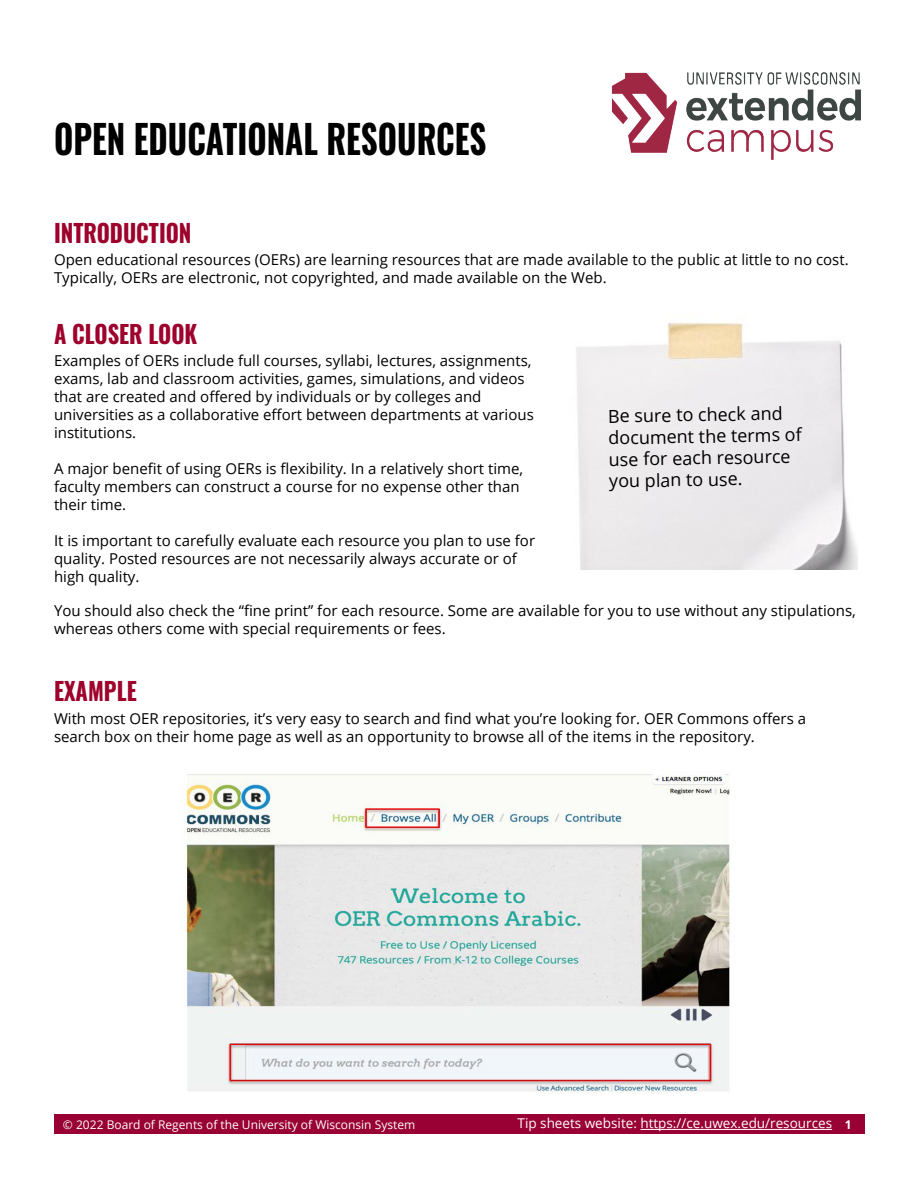
<style>
.page{position:relative;width:918px;height:1188px;background:#fff}
.page>*{position:absolute;margin:0;border:0;box-sizing:border-box;transform-origin:0 0}
.t1{font:700 39.6px "Oswald";color:#000;scale:.83 1}
.t2{font:700 24.75px "Oswald";color:#9e022c;scale:.91 1}
.t3{font:18px/21.6px "Open Sans";color:#000}
.t4{font:15px/18px "Open Sans";color:#000}
.t5{font:13.5px "Open Sans";color:#fff}
.t6{font:12px "Open Sans";color:#fff}
.t7{font:700 12px "Open Sans";color:#fff}
</style>
<div class="page">
<img style="left:611px;top:72px;width:250px;height:88px">
<div style="left:54px;top:1114px;width:810px;height:20px;background:#903"></div>
<img style="left:576px;top:322px;width:282px;height:247px">
<img style="left:181px;top:771px;width:549px;height:322px">
<hr style="left:640px;top:1129px;width:192px;height:1px;background:#fff">
<h1 class="t1" style="left:54px;top:118px;width:523px">OPEN EDUCATIONAL RESOURCES</h1>
<h2 class="t2" style="left:54px;top:220px;width:153px">INTRODUCTION</h2>
<p class="t4" style="left:54px;top:251px;width:796px">Open educational resources (OERs) are learning resources that are made available to the public at little to no cost.<br>Typically, OERs are electronic, not copyrighted, and made available on the Web.</p>
<h2 class="t2" style="left:54px;top:321px;width:159px">A CLOSER LOOK</h2>
<p class="t4" style="left:54px;top:352px;width:481px">Examples of OERs include full courses, syllabi, lectures, assignments, exams, lab and classroom activities, games, simulations, and videos that are created and offered by individuals or by colleges and universities as a collaborative effort between departments at various institutions.</p>
<p class="t4" style="left:54px;top:460px;width:471px">A major benefit of using OERs is flexibility. In a relatively short time, faculty members can construct a course for no expense other than their time.</p>
<p class="t4" style="left:54px;top:532px;width:483px">It is important to carefully evaluate each resource you plan to use for quality. Posted resources are not necessarily always accurate or of high quality.</p>
<p class="t4" style="left:54px;top:601px;width:803px">You should also check the “fine print” for each resource. Some are available for you to use without any stipulations, whereas others come with special requirements or fees.</p>
<p class="t3" style="left:608px;top:405px;width:195px;rotate:-1deg">Be sure to check and document the terms of use for each resource you plan to use.</p>
<h2 class="t2" style="left:54px;top:678px;width:92px">EXAMPLE</h2>
<p class="t4" style="left:54px;top:709px;width:754px">With most OER repositories, it’s very easy to search and find what you’re looking for. OER Commons offers a search box on their home page as well as an opportunity to browse all of the items in the repository.</p>
<p class="t5" style="left:518px;top:1114px;width:316px">Tip sheets website: https://ce.uwex.edu/resources</p>
<p class="t6" style="left:63px;top:1116px;width:354px">© 2022 Board of Regents of the University of Wisconsin System</p>
<p class="t7" style="left:845px;top:1116px;width:8px">1</p>
</div>
